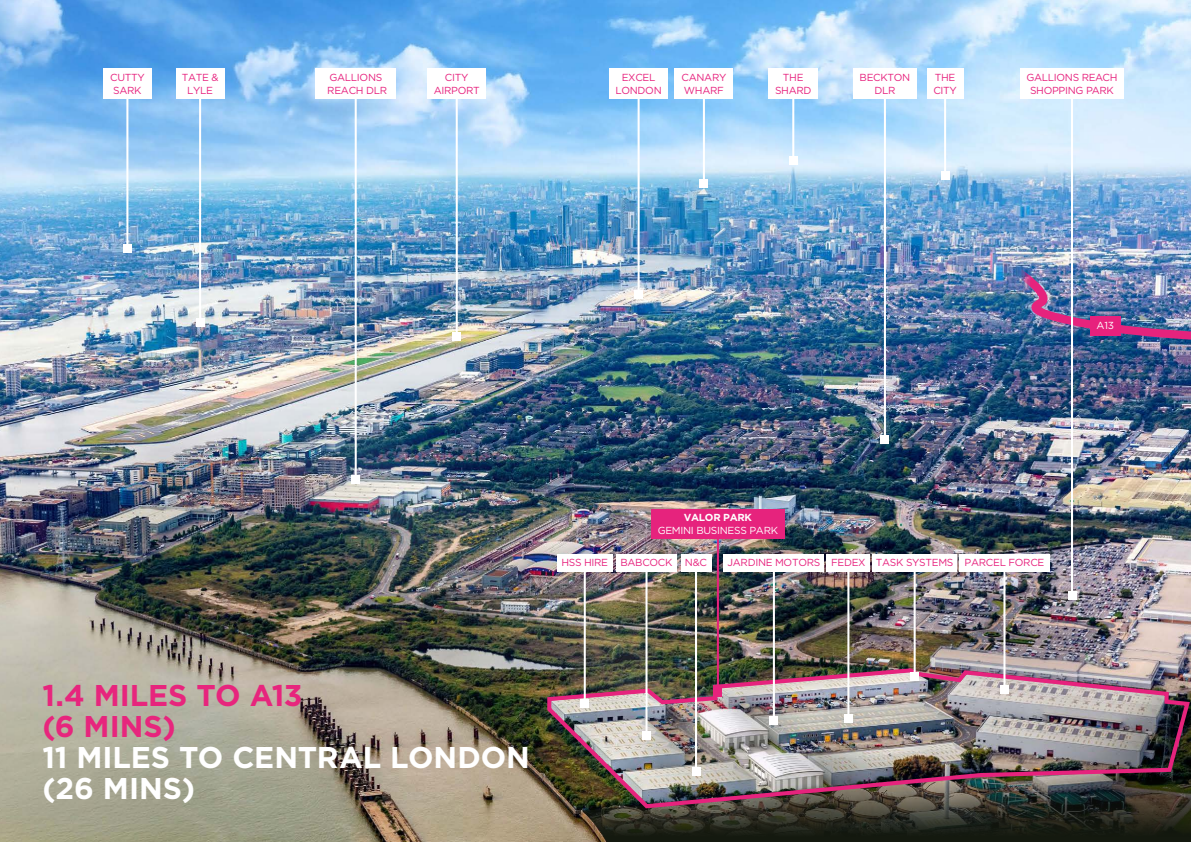
<style>
.page{position:relative;width:1191px;height:842px;background:#fff}
.page>*{position:absolute;margin:0;border:0;box-sizing:border-box;transform-origin:0 0}
.t1{font:700 30px/31px "Gotham";color:#fff}
.t2{font:700 30px/31px "Gotham";color:#e7257d}
.t3{font:10.2px/12.2px "Gotham";letter-spacing:-.03em;color:#e7217d;text-align:center}
.t4{font:10.2px "Gotham";letter-spacing:-.03em;color:#fff}
.t5{font:700 10.2px "Gotham";letter-spacing:-.03em;color:#fff}
</style>
<div class="page">
<img style="left:0;top:0;width:1191px;height:842px">
<svg style="left:582px;top:812px;width:609px;height:30px;background:#24261b"></svg>
<img style="left:1000px;top:256px;width:191px;height:89px">
<img style="left:545px;top:666px;width:646px;height:146px">
<hr style="left:456px;top:89px;width:2px;height:248px;background:#fff">
<div style="left:453px;top:332px;width:8px;height:8px;background:#fff"></div>
<div style="left:427px;top:69px;width:59px;height:30px;background:#fff"></div>
<hr style="left:1071px;top:89px;width:2px;height:507px;background:#fff">
<div style="left:1068px;top:591px;width:8px;height:8px;background:#fff"></div>
<div style="left:1020px;top:69px;width:103px;height:30px;background:#fff"></div>
<div style="left:1090px;top:316px;width:30px;height:19px;background:#e7217d"></div>
<hr style="left:703px;top:89px;width:2px;height:95px;background:#fff">
<div style="left:700px;top:180px;width:8px;height:8px;background:#fff"></div>
<div style="left:675px;top:69px;width:58px;height:30px;background:#fff"></div>
<hr style="left:637px;top:89px;width:2px;height:206px;background:#fff">
<div style="left:634px;top:290px;width:8px;height:9px;background:#fff"></div>
<div style="left:609px;top:69px;width:58px;height:30px;background:#fff"></div>
<hr style="left:355px;top:89px;width:2px;height:391px;background:#fff">
<div style="left:352px;top:476px;width:8px;height:8px;background:#fff"></div>
<div style="left:316px;top:69px;width:80px;height:30px;background:#fff"></div>
<hr style="left:199px;top:89px;width:2px;height:234px;background:#fff">
<div style="left:196px;top:319px;width:8px;height:8px;background:#fff"></div>
<div style="left:176px;top:69px;width:48px;height:30px;background:#fff"></div>
<hr style="left:126px;top:89px;width:2px;height:160px;background:#fff">
<div style="left:123px;top:245px;width:8px;height:8px;background:#fff"></div>
<div style="left:103px;top:69px;width:49px;height:30px;background:#fff"></div>
<hr style="left:584px;top:562px;width:2px;height:142px;background:#fff">
<div style="left:581px;top:699px;width:8px;height:8px;background:#fff"></div>
<div style="left:557px;top:554px;width:55px;height:17px;background:#fff"></div>
<hr style="left:645px;top:562px;width:2px;height:174px;background:#fff">
<div style="left:642px;top:732px;width:8px;height:8px;background:#fff"></div>
<div style="left:616px;top:554px;width:60px;height:17px;background:#fff"></div>
<hr style="left:847px;top:562px;width:2px;height:156px;background:#fff">
<div style="left:844px;top:714px;width:8px;height:8px;background:#fff"></div>
<div style="left:826px;top:554px;width:44px;height:17px;background:#fff"></div>
<hr style="left:913px;top:562px;width:2px;height:115px;background:#fff">
<div style="left:910px;top:672px;width:8px;height:9px;background:#fff"></div>
<div style="left:872px;top:554px;width:84px;height:17px;background:#fff"></div>
<hr style="left:773px;top:562px;width:2px;height:159px;background:#fff">
<div style="left:770px;top:717px;width:8px;height:8px;background:#fff"></div>
<div style="left:723px;top:554px;width:101px;height:18px;background:#fff"></div>
<hr style="left:1003px;top:562px;width:2px;height:127px;background:#fff">
<div style="left:1000px;top:685px;width:8px;height:8px;background:#fff"></div>
<div style="left:959px;top:554px;width:91px;height:17px;background:#fff"></div>
<hr style="left:695px;top:562px;width:2px;height:210px;background:#fff">
<div style="left:692px;top:768px;width:8px;height:8px;background:#fff"></div>
<div style="left:680px;top:554px;width:31px;height:17px;background:#fff"></div>
<hr style="left:884px;top:89px;width:2px;height:351px;background:#fff">
<div style="left:881px;top:435px;width:8px;height:8px;background:#fff"></div>
<div style="left:853px;top:69px;width:64px;height:30px;background:#fff"></div>
<hr style="left:792px;top:89px;width:2px;height:72px;background:#fff">
<div style="left:789px;top:156px;width:8px;height:8px;background:#fff"></div>
<div style="left:768px;top:69px;width:50px;height:30px;background:#fff"></div>
<hr style="left:944px;top:89px;width:2px;height:87px;background:#fff">
<div style="left:941px;top:172px;width:8px;height:8px;background:#fff"></div>
<div style="left:926px;top:69px;width:37px;height:30px;background:#fff"></div>
<hr style="left:717px;top:533px;width:2px;height:160px;background:#e6237d">
<div style="left:714px;top:689px;width:8px;height:8px;background:#e6237d"></div>
<div style="left:651px;top:509px;width:133px;height:30px;background:#e6237d"></div>
<p class="t3" style="left:110px;top:71px;width:36px">CUTTY<br>SARK</p>
<p class="t3" style="left:182px;top:71px;width:38px">TATE &amp;<br>LYLE</p>
<p class="t3" style="left:327px;top:71px;width:61px;text-align:left">GALLIONS<br>REACH DLR</p>
<p class="t3" style="left:434px;top:71px;width:48px">CITY<br>AIRPORT</p>
<p class="t3" style="left:1026px;top:71px;width:93px">GALLIONS REACH<br>SHOPPING PARK</p>
<p class="t3" style="left:615px;top:71px;width:48px">EXCEL<br>LONDON</p>
<p class="t3" style="left:681px;top:71px;width:46px;text-align:left">CANARY<br>WHARF</p>
<p class="t3" style="left:859px;top:71px;width:52px">BECKTON<br>DLR</p>
<p class="t3" style="left:775px;top:71px;width:38px">THE<br>SHARD</p>
<p class="t3" style="left:933px;top:71px;width:25px;text-align:left">THE<br>CITY</p>
<p class="t4" style="left:1096px;top:319px;width:19px">A13</p>
<p class="t5" style="left:684px;top:511px;width:70px">VALOR PARK</p>
<p class="t4" style="left:658px;top:523px;width:122px">GEMINI BUSINESS PARK</p>
<p class="t3" style="left:561px;top:556px;width:147px">HSS HIRE BABCOCK N&amp;C</p>
<p class="t3" style="left:727px;top:556px;width:318px">JARDINE MOTORS FEDEX TASK SYSTEMS PARCEL FORCE</p>
<h1 class="t2" style="left:43px;top:680px;width:261px">1.4 MILES TO A13 (6 MINS)</h1>
<h1 class="t1" style="left:43px;top:742px;width:489px">11 MILES TO CENTRAL LONDON (26 MINS)</h1>
</div>
